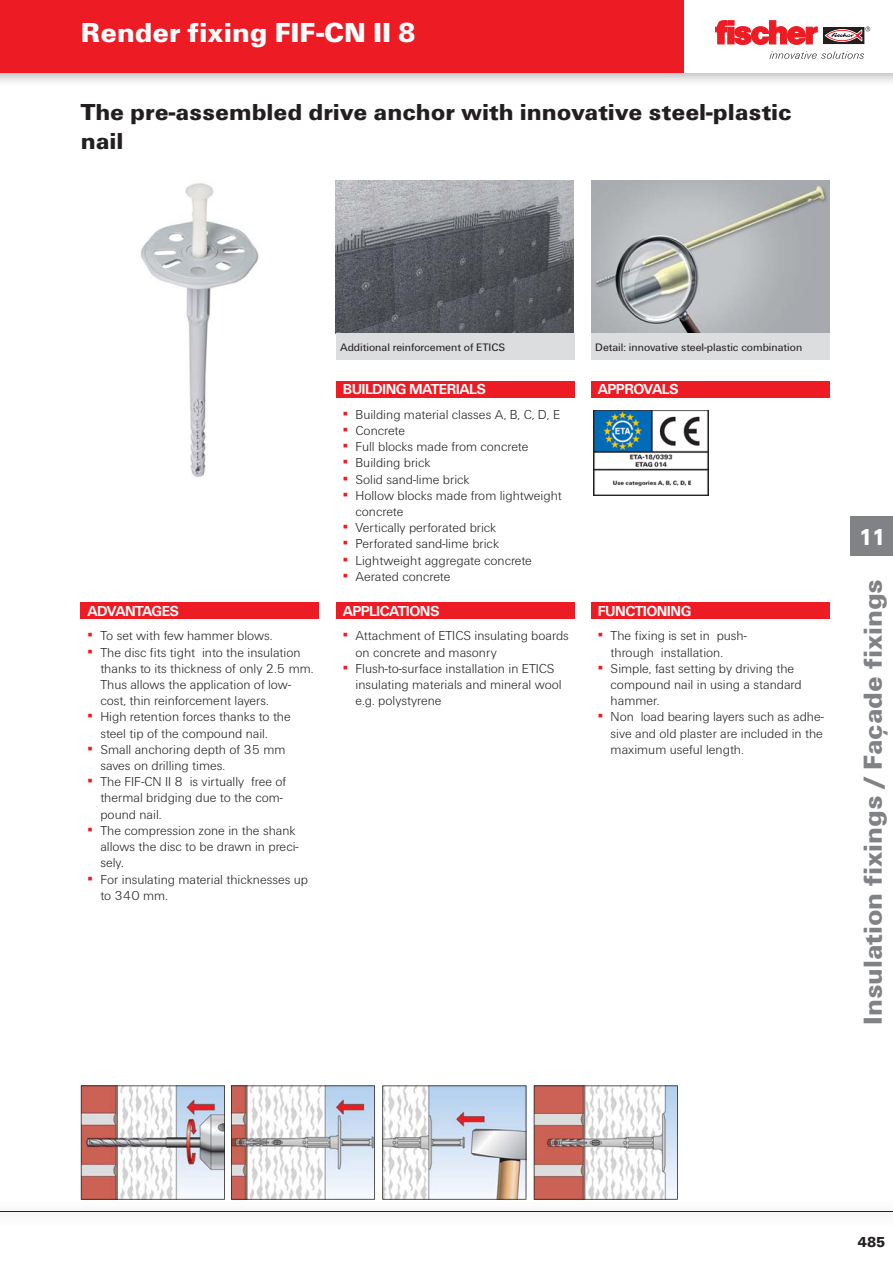
<style>
.page{position:relative;width:893px;height:1263px;background:#fff}
.page>*{position:absolute;margin:0;border:0;box-sizing:border-box;transform-origin:0 0}
.t1{font:900 28.5px "Fi We";color:#fff}
.t2{font:900 27px "Fi We";color:#808285}
.t3{font:900 24px/28.8px "Fi We";color:#231f20}
.t4{font:900 24px "Fi We";color:#fff;scale:.88 1}
.t5{font:700 15px "Fi We";letter-spacing:-.04em;color:#fff}
.t6{font:900 15px "Fi We";color:#231f20}
.t7{font:300 13.5px/16.2px "Fi We";color:#231f20}
.t8{font:11.25px "Fi We";color:#231f20}
.s1{font-weight:400;color:#ed1c24}
</style>
<div class="page">
<img style="left:0;top:72px;width:893px;height:10px">
<div style="left:0;top:0;width:893px;height:72px;background:#ed1c24"></div>
<hr style="left:0;top:1211px;width:893px;height:1px;background:#231f20">
<img style="left:336px;top:180px;width:238px;height:153px">
<img style="left:591px;top:180px;width:238px;height:153px">
<svg style="left:231px;top:1085px;width:144px;height:115px"></svg>
<svg style="left:382px;top:1085px;width:144px;height:115px"></svg>
<svg style="left:534px;top:1085px;width:144px;height:115px"></svg>
<img style="left:140px;top:183px;width:119px;height:294px">
<svg style="left:81px;top:1085px;width:144px;height:115px"></svg>
<div style="left:685px;top:0;width:208px;height:72px;background:#fff"></div>
<svg style="left:825px;top:41px;width:37px;height:1px"></svg>
<div style="left:823px;top:27px;width:41px;height:17px;border:1px solid #231f20"></div>
<svg style="left:715px;top:21px;width:102px;height:24px"></svg>
<svg style="left:825px;top:27px;width:45px;height:14px"></svg>
<svg style="left:769px;top:51px;width:95px;height:8px"></svg>
<div style="left:850px;top:516px;width:43px;height:40px;background:#808285"></div>
<div style="left:336px;top:333px;width:238px;height:27px;background:#dcddde"></div>
<div style="left:591px;top:333px;width:238px;height:27px;background:#dcddde"></div>
<img style="left:593px;top:410px;width:115px;height:85px">
<div style="left:81px;top:603px;width:238px;height:16px;background:#ed1c24"></div>
<div style="left:336px;top:603px;width:238px;height:16px;background:#ed1c24"></div>
<div style="left:591px;top:603px;width:238px;height:16px;background:#ed1c24"></div>
<div style="left:336px;top:381px;width:238px;height:16px;background:#ed1c24"></div>
<div style="left:591px;top:381px;width:238px;height:16px;background:#ed1c24"></div>
<h1 class="t1" style="left:81px;top:21px;width:336px">Render fixing FIF-CN II 8</h1>
<h3 class="t3" style="left:81px;top:100px;width:713px">The pre-assembled drive anchor with innovative steel-plastic nail</h3>
<p class="t5" style="left:88px;top:605px;width:93px">ADVANTAGES</p>
<p class="t7" style="left:88px;top:629px;width:187px"><span class="s1">▪</span> To set with few hammer blows.</p>
<p class="t7" style="left:100px;top:645px;width:215px;text-indent:-13px"><span class="s1">▪</span> The disc fits tight into the insulation thanks to its thickness of only 2.5 mm.<br>Thus allows the application of low&shy;cost, thin reinforcement layers.</p>
<p class="t7" style="left:100px;top:710px;width:192px;text-indent:-13px"><span class="s1">▪</span> High retention forces thanks to the steel tip of the compound nail.</p>
<p class="t7" style="left:100px;top:742px;width:187px;text-indent:-13px"><span class="s1">▪</span> Small anchoring depth of 35 mm saves on drilling times.</p>
<p class="t7" style="left:100px;top:775px;width:187px;text-indent:-13px"><span class="s1">▪</span> The FIF-CN II 8 is virtually free of thermal bridging due to the com&shy;pound nail.</p>
<p class="t7" style="left:100px;top:823px;width:200px;text-indent:-13px"><span class="s1">▪</span> The compression zone in the shank allows the disc to be drawn in preci&shy;sely.</p>
<p class="t7" style="left:100px;top:872px;width:209px;text-indent:-13px"><span class="s1">▪</span> For insulating material thicknesses up to 340 mm.</p>
<p class="t8" style="left:340px;top:342px;width:167px">Additional reinforcement of ETICS</p>
<p class="t8" style="left:595px;top:342px;width:209px">Detail: innovative steel-plastic combination</p>
<p class="t5" style="left:343px;top:383px;width:145px">BUILDING MATERIALS</p>
<p class="t7" style="left:343px;top:407px;width:219px"><span class="s1">▪</span> Building material classes A, B, C, D, E</p>
<p class="t7" style="left:343px;top:423px;width:64px"><span class="s1">▪</span> Concrete</p>
<p class="t7" style="left:343px;top:440px;width:187px"><span class="s1">▪</span> Full blocks made from concrete</p>
<p class="t7" style="left:343px;top:456px;width:89px"><span class="s1">▪</span> Building brick</p>
<p class="t7" style="left:343px;top:472px;width:128px"><span class="s1">▪</span> Solid sand-lime brick</p>
<p class="t7" style="left:356px;top:488px;width:208px;text-indent:-13px"><span class="s1">▪</span> Hollow blocks made from lightweight concrete</p>
<p class="t7" style="left:343px;top:521px;width:155px"><span class="s1">▪</span> Vertically perforated brick</p>
<p class="t7" style="left:343px;top:537px;width:158px"><span class="s1">▪</span> Perforated sand-lime brick</p>
<p class="t7" style="left:343px;top:553px;width:191px"><span class="s1">▪</span> Lightweight aggregate concrete</p>
<p class="t7" style="left:343px;top:569px;width:109px"><span class="s1">▪</span> Aerated concrete</p>
<p class="t5" style="left:343px;top:605px;width:98px">APPLICATIONS</p>
<p class="t7" style="left:356px;top:629px;width:215px;text-indent:-13px"><span class="s1">▪</span> Attachment of ETICS insulating boards on concrete and masonry</p>
<p class="t7" style="left:356px;top:661px;width:208px;text-indent:-13px"><span class="s1">▪</span> Flush-to-surface installation in ETICS insulating materials and mineral wool e.g. polystyrene</p>
<p class="t5" style="left:598px;top:383px;width:82px">APPROVALS</p>
<p class="t5" style="left:598px;top:605px;width:95px">FUNCTIONING</p>
<p class="t7" style="left:611px;top:629px;width:138px;text-indent:-13px"><span class="s1">▪</span> The fixing is set in push&shy;through installation.</p>
<p class="t7" style="left:611px;top:661px;width:193px;text-indent:-13px"><span class="s1">▪</span> Simple, fast setting by driving the compound nail in using a standard hammer.</p>
<p class="t7" style="left:611px;top:710px;width:215px;text-align:justify;text-indent:-13px"><span class="s1">▪</span> Non load bearing layers such as adhe&shy;sive and old plaster are included in the maximum useful length.</p>
<h3 class="t4" style="left:859px;top:527px;width:31px">11</h3>
<h2 class="t2" style="left:862px;top:1025px;width:447px;rotate:-90deg">Insulation fixings / Façade fixings</h2>
<p class="t6" style="left:858px;top:1236px;width:29px">485</p>
</div>
